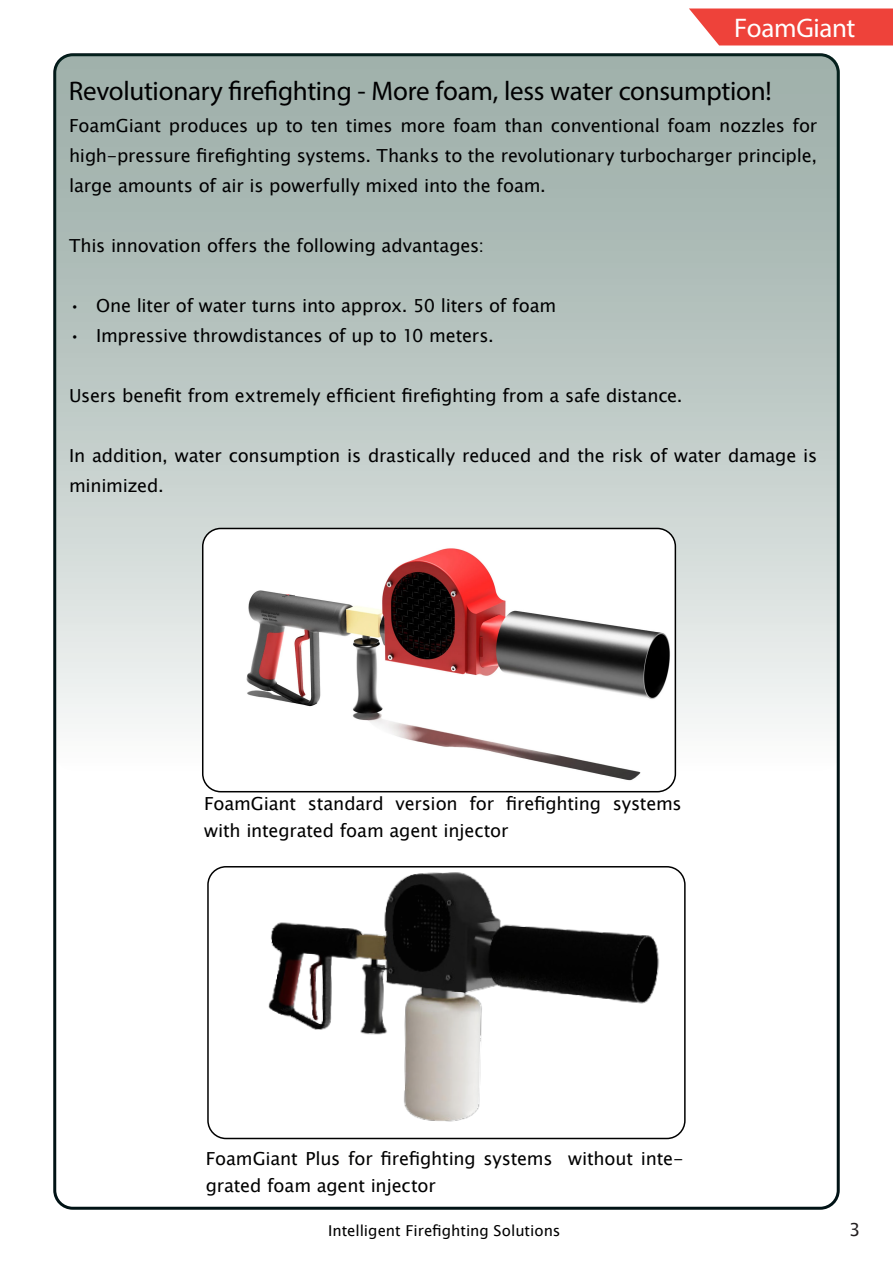
<style>
.page{position:relative;width:893px;height:1263px;background:#fff}
.page>*{position:absolute;margin:0;border:0;box-sizing:border-box;transform-origin:0 0}
.t1{font:27px "Myriad Pro";letter-spacing:-.01em;color:#000001}
.t2{font:27px "Myriad Pro";letter-spacing:-.015em;color:#fff}
.t3{font:18px/30px "Lucida Sans Unicode";letter-spacing:-.015em;color:#000001}
.t4{font:18px "Lucida Sans Unicode";color:#231f20}
.t5{font:15px "Lucida Sans Unicode";letter-spacing:-.005em;color:#000001}
</style>
<div class="page">
<svg style="left:689px;top:9px;width:204px;height:36px;background:#ef4f48"></svg>
<div style="left:55px;top:54px;width:785px;height:717px;background:linear-gradient(to bottom,#94a7a1,#f4f6f5);border-radius:18px"></div>
<img style="left:203px;top:529px;width:470px;height:261px">
<div style="left:202px;top:528px;width:474px;height:264px;border:2px solid #000;border-radius:18px"></div>
<img style="left:210px;top:869px;width:473px;height:269px">
<div style="left:207px;top:866px;width:479px;height:273px;border:2px solid #000;border-radius:18px"></div>
<p class="t2" style="left:734px;top:12px;width:123px">FoamGiant</p>
<p class="t1" style="left:69px;top:74px;width:704px">Revolutionary firefighting - More foam, less water consumption!</p>
<p class="t3" style="left:69px;top:111px;width:750px;text-align:justify">FoamGiant produces up to ten times more foam than conventional foam nozzles for high-pressure firefighting systems. Thanks to the revolutionary turbocharger principle, large amounts of air is powerfully mixed into the foam.</p>
<p class="t3" style="left:69px;top:231px;width:417px">This innovation offers the following advantages:</p>
<p class="t3" style="left:69px;top:291px;width:489px">• One liter of water turns into approx. 50 liters of foam</p>
<p class="t3" style="left:69px;top:321px;width:426px">• Impressive throwdistances of up to 10 meters.</p>
<p class="t3" style="left:69px;top:381px;width:615px">Users benefit from extremely efficient firefighting from a safe distance.</p>
<p class="t3" style="left:69px;top:441px;width:750px">In addition, water consumption is drastically reduced and the risk of water damage is minimized.</p>
<p class="t3" style="left:204px;top:790px;width:479px;line-height:27px">FoamGiant standard version for firefighting systems with integrated foam agent injector</p>
<p class="t3" style="left:206px;top:1145px;width:479px;line-height:27px">FoamGiant Plus for firefighting systems without inte&shy;grated foam agent injector</p>
<p class="t5" style="left:328px;top:1219px;width:234px">Intelligent Firefighting Solutions</p>
<p class="t4" style="left:849px;top:1215px;width:13px">3</p>
</div>
